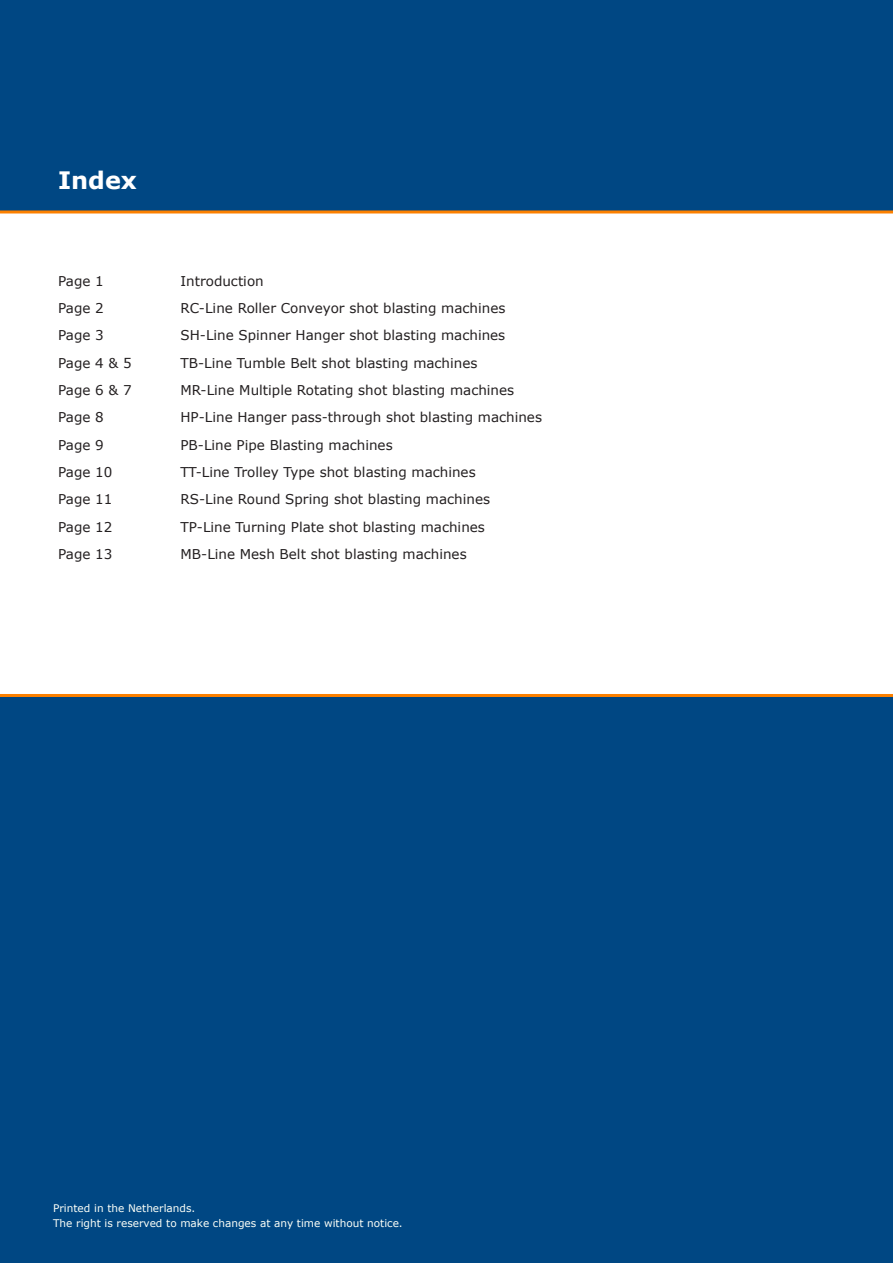
<style>
.page{position:relative;width:893px;height:1263px;background:#fff}
.page>*{position:absolute;margin:0;border:0;box-sizing:border-box;transform-origin:0 0}
.t1{font:700 24px "Verdana";color:#fff}
.t2{font:13.5px "Verdana";color:#231f20}
.t3{font:10.5px "Verdana";color:#fcfff8}
</style>
<div class="page">
<div style="left:0;top:0;width:893px;height:211px;background:#004783"></div>
<div style="left:0;top:696px;width:893px;height:567px;background:#004783"></div>
<svg style="left:0;top:210px;width:893px;height:487px"></svg>
<p class="t1" style="left:58px;top:164px;width:80px">Index</p>
<p class="t2" style="left:58px;top:271px;width:47px">Page 1</p>
<p class="t2" style="left:180px;top:271px;width:85px">Introduction</p>
<p class="t2" style="left:58px;top:299px;width:47px">Page 2</p>
<p class="t2" style="left:180px;top:299px;width:326px">RC-Line Roller Conveyor shot blasting machines</p>
<p class="t2" style="left:58px;top:326px;width:47px">Page 3</p>
<p class="t2" style="left:180px;top:326px;width:326px">SH-Line Spinner Hanger shot blasting machines</p>
<p class="t2" style="left:58px;top:353px;width:75px">Page 4 &amp; 5</p>
<p class="t2" style="left:180px;top:353px;width:298px">TB-Line Tumble Belt shot blasting machines</p>
<p class="t2" style="left:58px;top:381px;width:75px">Page 6 &amp; 7</p>
<p class="t2" style="left:180px;top:381px;width:335px">MR-Line Multiple Rotating shot blasting machines</p>
<p class="t2" style="left:58px;top:408px;width:47px">Page 8</p>
<p class="t2" style="left:180px;top:408px;width:363px">HP-Line Hanger pass-through shot blasting machines</p>
<p class="t2" style="left:58px;top:435px;width:47px">Page 9</p>
<p class="t2" style="left:180px;top:435px;width:214px">PB-Line Pipe Blasting machines</p>
<p class="t2" style="left:58px;top:463px;width:56px">Page 10</p>
<p class="t2" style="left:180px;top:463px;width:297px">TT-Line Trolley Type shot blasting machines</p>
<p class="t2" style="left:58px;top:490px;width:56px">Page 11</p>
<p class="t2" style="left:180px;top:490px;width:311px">RS-Line Round Spring shot blasting machines</p>
<p class="t2" style="left:58px;top:517px;width:56px">Page 12</p>
<p class="t2" style="left:180px;top:517px;width:306px">TP-Line Turning Plate shot blasting machines</p>
<p class="t2" style="left:58px;top:545px;width:56px">Page 13</p>
<p class="t2" style="left:180px;top:545px;width:288px">MB-Line Mesh Belt shot blasting machines</p>
<p class="t3" style="left:53px;top:1201px;width:144px">Printed in the Netherlands.</p>
<p class="t3" style="left:53px;top:1216px;width:351px">The right is reserved to make changes at any time without notice.</p>
</div>
